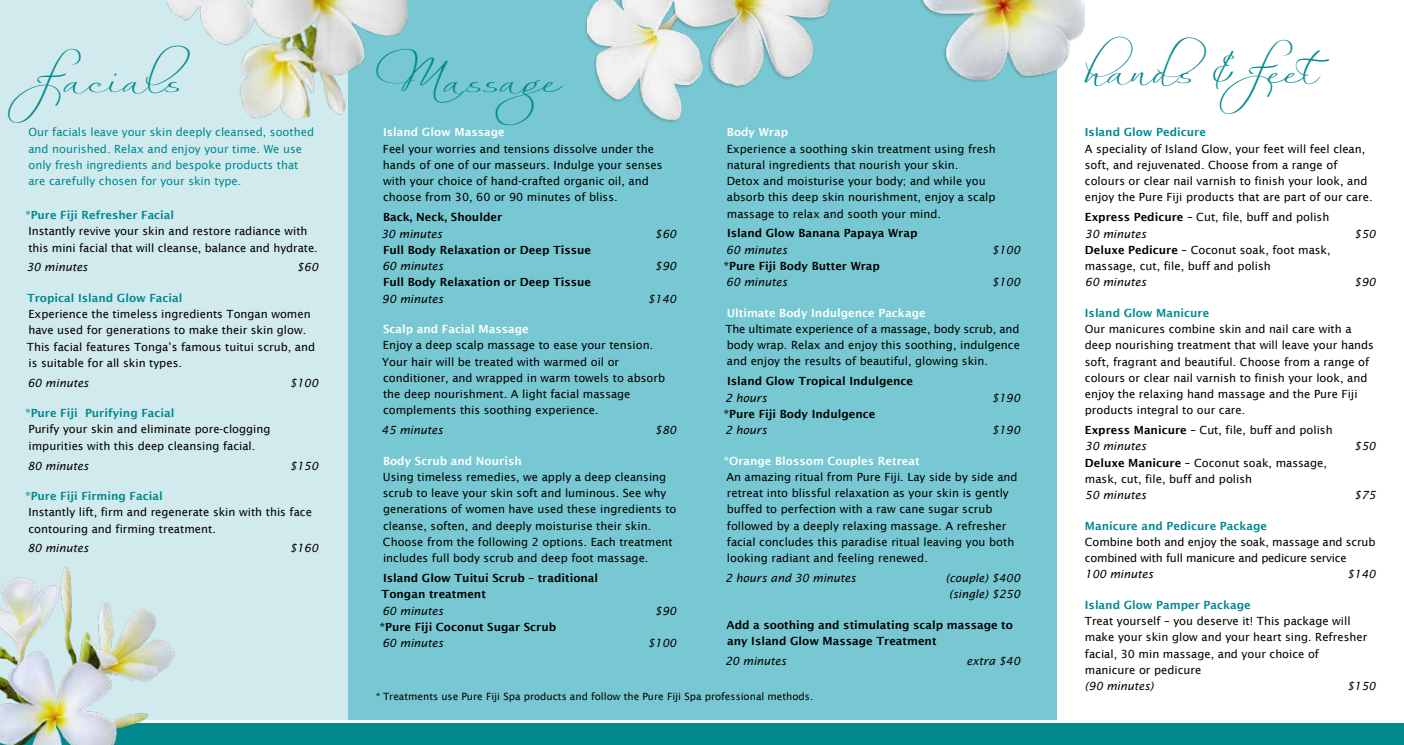
<style>
.page{position:relative;width:1404px;height:745px;background:#fff}
.page>*{position:absolute;margin:0;border:0;box-sizing:border-box;transform-origin:0 0}
.t1{font:300 37.5px "Always";color:#00898f}
.t2{font:11.25px/16.2px "Lucida Sans";color:#000}
.t3{font:600 11.25px/16.2px "Lucida Sans";color:#000}
.t4{font:italic 11.25px/16.2px "Lucida Sans";color:#000}
.t5{font:600 11.25px "Lucida Sans";color:#00898f}
.t6{font:11.25px/16.2px "Lucida Sans";color:#00898f}
.t7{font:600 11.25px "Lucida Sans";color:#fff}
.t8{font:11.25px/16.2px "Lucida Sans";letter-spacing:-.02em;color:#000}
.t9{font:10px "Lucida Sans";color:#000}
.s1{font-weight:600}
.s2{font-style:italic}
</style>
<div class="page">
<div style="left:347px;top:0;width:709px;height:744px;background:#77c8d2"></div>
<div style="left:0;top:0;width:347px;height:744px;background:#d1eaee"></div>
<div style="left:0;top:719px;width:1403px;height:25px;background:#fff"></div>
<div style="left:0;top:723px;width:1403px;height:21px;background:#00898f"></div>
<img style="left:167px;top:0;width:241px;height:127px">
<img style="left:587px;top:0;width:243px;height:120px">
<img style="left:0;top:567px;width:180px;height:177px">
<div style="left:917px;top:0;width:167px;height:83px;background:#000;opacity:.15"></div>
<img style="left:921px;top:0;width:162px;height:79px">
<h1 class="t1" style="left:43px;top:56px;width:148px">facials</h1>
<h1 class="t1" style="left:1083px;top:47px;width:245px">hands &amp; feet</h1>
<h1 class="t1" style="left:371px;top:56px;width:204px">Massage</h1>
<p class="t6" style="left:28px;top:124px;width:287px">Our facials leave your skin deeply cleansed, soothed and nourished. Relax and enjoy your time. We use only fresh ingredients and bespoke products that are carefully chosen for your skin type.</p>
<p class="t5" style="left:25px;top:208px;width:150px">*Pure Fiji Refresher Facial</p>
<p class="t2" style="left:28px;top:223px;width:291px">Instantly revive your skin and restore radiance with this mini facial that will cleanse, balance and hydrate.</p>
<p class="t4" style="left:26px;top:259px;width:63px">30 minutes</p>
<p class="t4" style="left:297px;top:259px;width:23px">$60</p>
<p class="t5" style="left:27px;top:291px;width:157px">Tropical Island Glow Facial</p>
<p class="t2" style="left:27px;top:306px;width:290px">Experience the timeless ingredients Tongan women have used for generations to make their skin glow.<br>This facial features Tonga’s famous tuitui scrub, and is suitable for all skin types.</p>
<p class="t4" style="left:27px;top:374px;width:63px">60 minutes</p>
<p class="t4" style="left:290px;top:374px;width:30px">$100</p>
<p class="t5" style="left:25px;top:406px;width:150px">*Pure Fiji Purifying Facial</p>
<p class="t2" style="left:28px;top:421px;width:243px">Purify your skin and eliminate pore-clogging impurities with this deep cleansing facial.</p>
<p class="t4" style="left:27px;top:457px;width:63px">80 minutes</p>
<p class="t4" style="left:290px;top:457px;width:30px">$150</p>
<p class="t5" style="left:25px;top:489px;width:139px">*Pure Fiji Firming Facial</p>
<p class="t2" style="left:28px;top:503px;width:285px">Instantly lift, firm and regenerate skin with this face contouring and firming treatment.</p>
<p class="t4" style="left:27px;top:539px;width:63px">80 minutes</p>
<p class="t4" style="left:290px;top:539px;width:30px">$160</p>
<p class="t7" style="left:383px;top:126px;width:123px">Island Glow Massage</p>
<p class="t2" style="left:383px;top:140px;width:281px">Feel your worries and tensions dissolve under the hands of one of our masseurs. Indulge your senses with your choice of hand-crafted organic oil, and choose from 30, 60 or 90 minutes of bliss.</p>
<p class="t3" style="left:383px;top:209px;width:121px">Back, Neck, Shoulder</p>
<p class="t4" style="left:381px;top:225px;width:63px">30 minutes</p>
<p class="t4" style="left:655px;top:225px;width:23px">$60</p>
<p class="t3" style="left:383px;top:241px;width:210px">Full Body Relaxation or Deep Tissue</p>
<p class="t4" style="left:382px;top:258px;width:63px">60 minutes</p>
<p class="t4" style="left:655px;top:258px;width:23px">$90</p>
<p class="t3" style="left:383px;top:274px;width:210px">Full Body Relaxation or Deep Tissue</p>
<p class="t4" style="left:382px;top:290px;width:63px">90 minutes</p>
<p class="t4" style="left:647px;top:290px;width:30px">$140</p>
<p class="t7" style="left:383px;top:322px;width:147px">Scalp and Facial Massage</p>
<p class="t2" style="left:382px;top:337px;width:284px">Enjoy a deep scalp massage to ease your tension.<br>Your hair will be treated with warmed oil or conditioner, and wrapped in warm towels to absorb the deep nourishment. A light facial massage complements this soothing experience.</p>
<p class="t4" style="left:381px;top:422px;width:63px">45 minutes</p>
<p class="t4" style="left:655px;top:422px;width:23px">$80</p>
<p class="t7" style="left:383px;top:454px;width:140px">Body Scrub and Nourish</p>
<p class="t2" style="left:383px;top:468px;width:295px">Using timeless remedies, we apply a deep cleansing scrub to leave your skin soft and luminous. See why generations of women have used these ingredients to cleanse, soften, and deeply moisturise their skin.<br>Choose from the following 2 options. Each treatment includes full body scrub and deep foot massage.</p>
<p class="t3" style="left:381px;top:569px;width:218px">Island Glow Tuitui Scrub – traditional<br>Tongan treatment</p>
<p class="t4" style="left:382px;top:602px;width:63px">60 minutes</p>
<p class="t4" style="left:655px;top:602px;width:23px">$90</p>
<p class="t3" style="left:380px;top:618px;width:178px">*Pure Fiji Coconut Sugar Scrub</p>
<p class="t4" style="left:382px;top:634px;width:63px">60 minutes</p>
<p class="t4" style="left:647px;top:634px;width:30px">$100</p>
<p class="t7" style="left:726px;top:126px;width:63px">Body Wrap</p>
<p class="t2" style="left:726px;top:140px;width:270px">Experience a soothing skin treatment using fresh natural ingredients that nourish your skin.<br>Detox and moisturise your body; and while you absorb this deep skin nourishment, enjoy a scalp massage to relax and sooth your mind.</p>
<p class="t3" style="left:727px;top:225px;width:192px">Island Glow Banana Papaya Wrap</p>
<p class="t4" style="left:726px;top:241px;width:63px">60 minutes</p>
<p class="t4" style="left:991px;top:241px;width:30px">$100</p>
<p class="t3" style="left:723px;top:257px;width:158px">*Pure Fiji Body Butter Wrap</p>
<p class="t4" style="left:726px;top:274px;width:63px">60 minutes</p>
<p class="t4" style="left:991px;top:274px;width:30px">$100</p>
<p class="t7" style="left:726px;top:306px;width:200px">Ultimate Body Indulgence Package</p>
<p class="t2" style="left:725px;top:320px;width:296px;text-align:justify">The ultimate experience of a massage, body scrub, and body wrap. Relax and enjoy this soothing, indulgence and enjoy the results of beautiful, glowing skin.</p>
<p class="t3" style="left:727px;top:373px;width:187px">Island Glow Tropical Indulgence</p>
<p class="t4" style="left:725px;top:389px;width:43px">2 hours</p>
<p class="t4" style="left:991px;top:389px;width:30px">$190</p>
<p class="t3" style="left:723px;top:405px;width:153px">*Pure Fiji Body Indulgence</p>
<p class="t4" style="left:725px;top:421px;width:43px">2 hours</p>
<p class="t4" style="left:991px;top:421px;width:30px">$190</p>
<p class="t7" style="left:723px;top:454px;width:197px">*Orange Blossom Couples Retreat</p>
<p class="t2" style="left:726px;top:468px;width:293px">An amazing ritual from Pure Fiji. Lay side by side and retreat into blissful relaxation as your skin is gently buffed to perfection with a raw cane sugar scrub followed by a deeply relaxing massage. A refresher facial concludes this paradise ritual leaving you both looking radiant and feeling renewed.</p>
<p class="t4" style="left:725px;top:569px;width:132px">2 hours and 30 minutes</p>
<p class="t4" style="left:945px;top:569px;width:76px">(couple) $400 (single) $250</p>
<p class="t3" style="left:726px;top:616px;width:288px">Add a soothing and stimulating scalp massage to any Island Glow Massage Treatment</p>
<p class="t4" style="left:725px;top:652px;width:63px">20 minutes</p>
<p class="t4" style="left:966px;top:652px;width:55px">extra $40</p>
<p class="t9" style="left:376px;top:689px;width:439px">* Treatments use Pure Fiji Spa products and follow the Pure Fiji Spa professional methods.</p>
<p class="t5" style="left:1084px;top:126px;width:123px">Island Glow Pedicure</p>
<p class="t2" style="left:1084px;top:140px;width:289px">A speciality of Island Glow, your feet will feel clean, soft, and rejuvenated. Choose from a range of colours or clear nail varnish to finish your look, and enjoy the Pure Fiji products that are part of our care.</p>
<p class="t2" style="left:1084px;top:209px;width:246px"><span class="s1">Express Pedicure</span> – Cut, file, buff and polish<br><span class="s2">30 minutes</span></p>
<p class="t4" style="left:1353px;top:225px;width:23px">$50</p>
<p class="t2" style="left:1084px;top:241px;width:247px"><span class="s1">Deluxe Pedicure</span> – Coconut soak, foot mask, massage, cut, file, buff and polish</p>
<p class="t4" style="left:1084px;top:274px;width:63px">60 minutes</p>
<p class="t4" style="left:1353px;top:274px;width:23px">$90</p>
<p class="t5" style="left:1084px;top:306px;width:126px">Island Glow Manicure</p>
<p class="t2" style="left:1084px;top:320px;width:290px">Our manicures combine skin and nail care with a deep nourishing treatment that will leave your hands soft, fragrant and beautiful. Choose from a range of colours or clear nail varnish to finish your look, and enjoy the relaxing hand massage and the Pure Fiji products integral to our care.</p>
<p class="t2" style="left:1084px;top:422px;width:249px"><span class="s1">Express Manicure</span> – Cut, file, buff and polish<br><span class="s2">30 minutes</span></p>
<p class="t4" style="left:1353px;top:438px;width:23px">$50</p>
<p class="t2" style="left:1084px;top:454px;width:243px"><span class="s1">Deluxe Manicure</span> – Coconut soak, massage, mask, cut, file, buff and polish</p>
<p class="t4" style="left:1084px;top:486px;width:63px">50 minutes</p>
<p class="t4" style="left:1353px;top:486px;width:23px">$75</p>
<p class="t5" style="left:1084px;top:519px;width:184px">Manicure and Pedicure Package</p>
<p class="t8" style="left:1084px;top:533px;width:292px">Combine both and enjoy the soak, massage and scrub combined with full manicure and pedicure service</p>
<p class="t4" style="left:1084px;top:566px;width:70px">100 minutes</p>
<p class="t4" style="left:1346px;top:566px;width:30px">$140</p>
<p class="t5" style="left:1084px;top:598px;width:167px">Island Glow Pamper Package</p>
<p class="t2" style="left:1084px;top:612px;width:284px">Treat yourself – you deserve it! This package will make your skin glow and your heart sing. Refresher facial, 30 min massage, and your choice of manicure or pedicure</p>
<p class="t4" style="left:1084px;top:677px;width:70px">(90 minutes)</p>
<p class="t4" style="left:1346px;top:677px;width:30px">$150</p>
</div>
